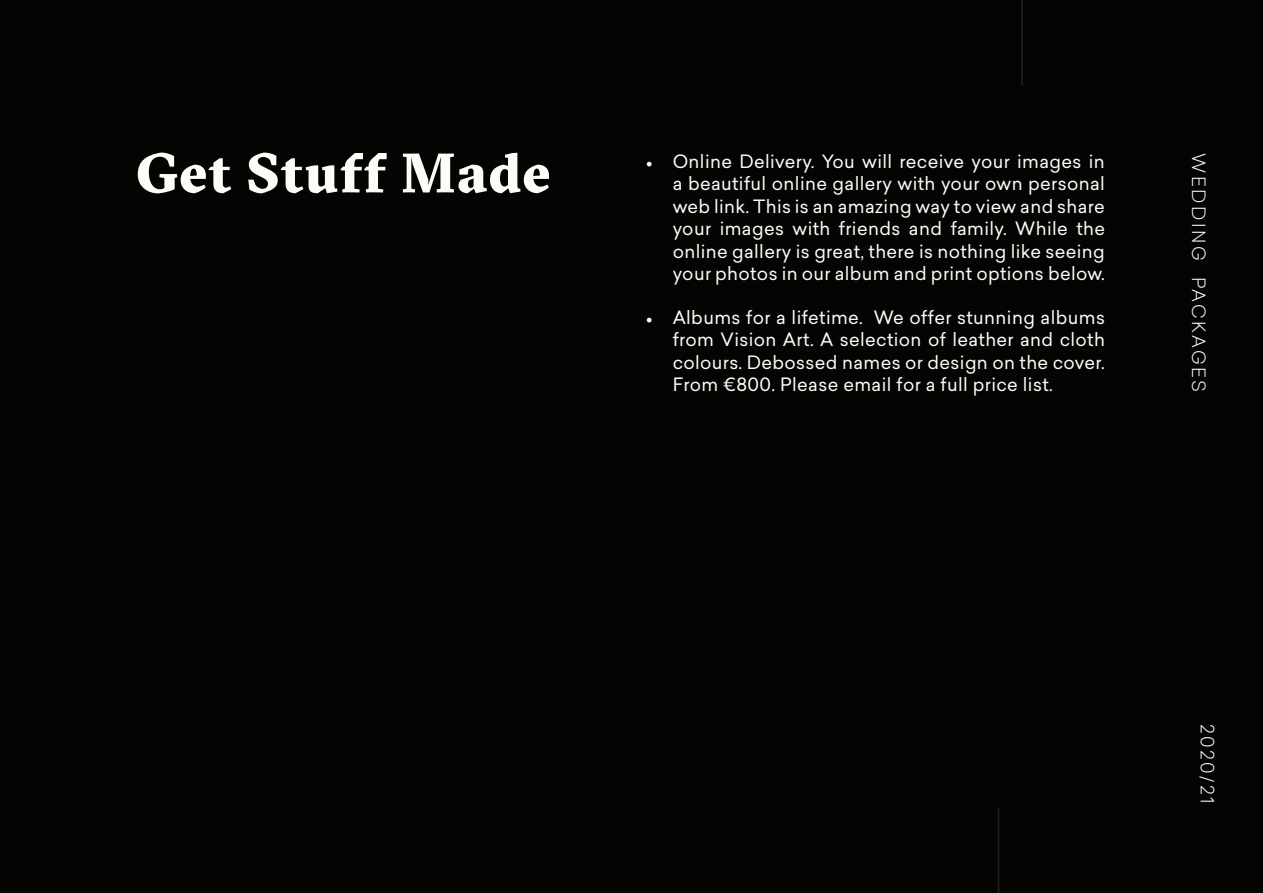
<style>
.page{position:relative;width:1263px;height:893px;background:#040503}
.page>*{position:absolute;margin:0;border:0;box-sizing:border-box;transform-origin:0 0}
.t1{font:900 55.5px "GT Sectra Trial";letter-spacing:.02em;color:#fefcf9}
.t2{font:18px/22.5px "Sailec";letter-spacing:.02em;color:#fefcf9;text-align:justify}
.t3{font:300 18px "Sailec";letter-spacing:.14em;color:#fefcf9}
.s1{font-family:"Minion Pro"}
</style>
<div class="page">
<hr style="left:1021px;top:0;width:2px;height:86px;background:#231f20">
<hr style="left:998px;top:807px;width:1px;height:86px;background:#231f20">
<h1 class="t1" style="left:136px;top:152px;width:416px">Get Stuff Made</h1>
<p class="t2" style="left:673px;top:150px;width:434px;text-indent:-27px"><span class="s1">•</span> Online Delivery. You will receive your images in a beautiful online gallery with your own personal web link. This is an amazing way to view and share your images with friends and family. While the online gallery is great, there is nothing like seeing your photos in our album and print options below.</p>
<p class="t2" style="left:673px;top:306px;width:434px;text-indent:-27px"><span class="s1">•</span> Albums for a lifetime. We offer stunning albums from Vision Art. A selection of leather and cloth colours. Debossed names or design on the cover.<br>From €800. Please email for a full price list.</p>
<p class="t3" style="left:1211px;top:153px;width:240px;rotate:90deg">WEDDING PACKAGES</p>
<p class="t3" style="left:1220px;top:724px;width:81px;rotate:90deg">2020/21</p>
</div>
